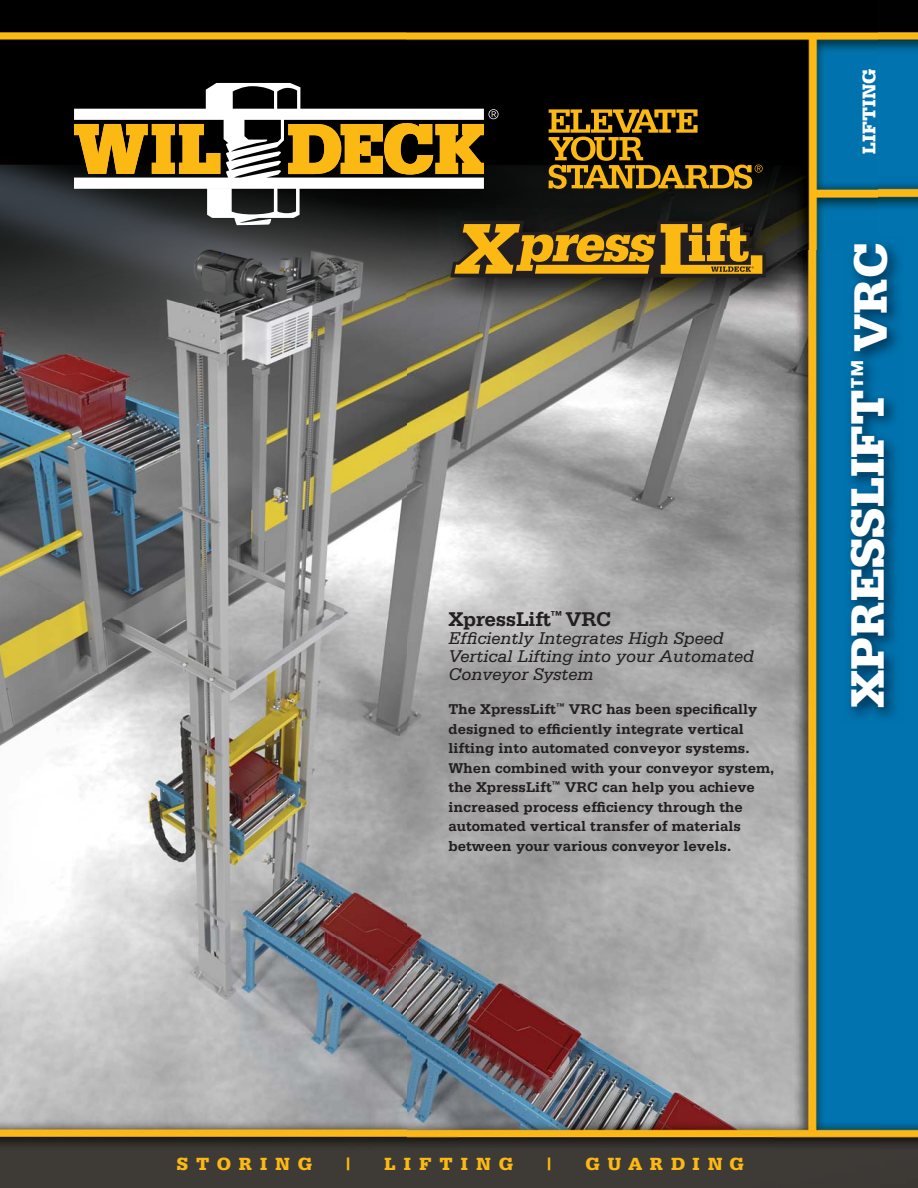
<style>
.page{position:relative;width:918px;height:1188px;background:#fff}
.page>*{position:absolute;margin:0;border:0;box-sizing:border-box;transform-origin:0 0}
.t1{font:900 49.5px "Serifa";color:#fff}
.t2{font:700 21px "Serifa";letter-spacing:-.02em;color:#231f20}
.t3{font:900 19.5px "Serifa";letter-spacing:.005em;color:#fff}
.t4{font:900 18.6px "Serifa";letter-spacing:.43em;color:#fdb913}
.t5{font:900 18.6px "Serifa";letter-spacing:.405em;color:#fdb913}
.t6{font:italic 18px/18px "Serifa";color:#231f20}
.t7{font:700 15px/19.5px "Serifa";color:#231f20}
</style>
<div class="page">
<img style="left:0;top:0;width:406px;height:1188px">
<img style="left:406px;top:0;width:473px;height:251px">
<img style="left:879px;top:0;width:39px;height:1188px">
<img style="left:406px;top:278px;width:53px;height:910px">
<img style="left:774px;top:251px;width:105px;height:937px">
<img style="left:459px;top:308px;width:315px;height:880px">
<img style="left:844px;top:238px;width:60px;height:486px">
<img style="left:439px;top:208px;width:357px;height:100px">
<svg style="left:74px;top:83px;width:692px;height:195px;background:#594d2d"></svg>
<h2 class="t2" style="left:449px;top:612px;width:164px">XpressLift<sup>™</sup> VRC</h2>
<p class="t6" style="left:449px;top:630px;width:307px">Efficiently Integrates High Speed<br>Vertical Lifting into your Automated<br>Conveyor System</p>
<p class="t7" style="left:449px;top:701px;width:327px">The XpressLift<sup>™</sup> VRC has been specifically designed to efficiently integrate vertical lifting into automated conveyor systems.<br>When combined with your conveyor system, the XpressLift<sup>™</sup> VRC can help you achieve increased process efficiency through the automated vertical transfer of materials between your various conveyor levels.</p>
<h3 class="t3" style="left:862px;top:154px;width:87px;rotate:-90deg">LIFTING</h3>
<h1 class="t1" style="left:850px;top:708px;width:467px;rotate:-90deg">XPRESSLIFT<sup>™</sup> VRC</h1>
<p class="t4" style="left:177px;top:1157px;width:137px">STORING</p>
<p class="t4" style="left:346px;top:1157px;width:6px">|</p>
<p class="t4" style="left:384px;top:1157px;width:130px">LIFTING</p>
<p class="t4" style="left:547px;top:1157px;width:6px">|</p>
<p class="t5" style="left:585px;top:1157px;width:160px">GUARDING</p>
</div>
